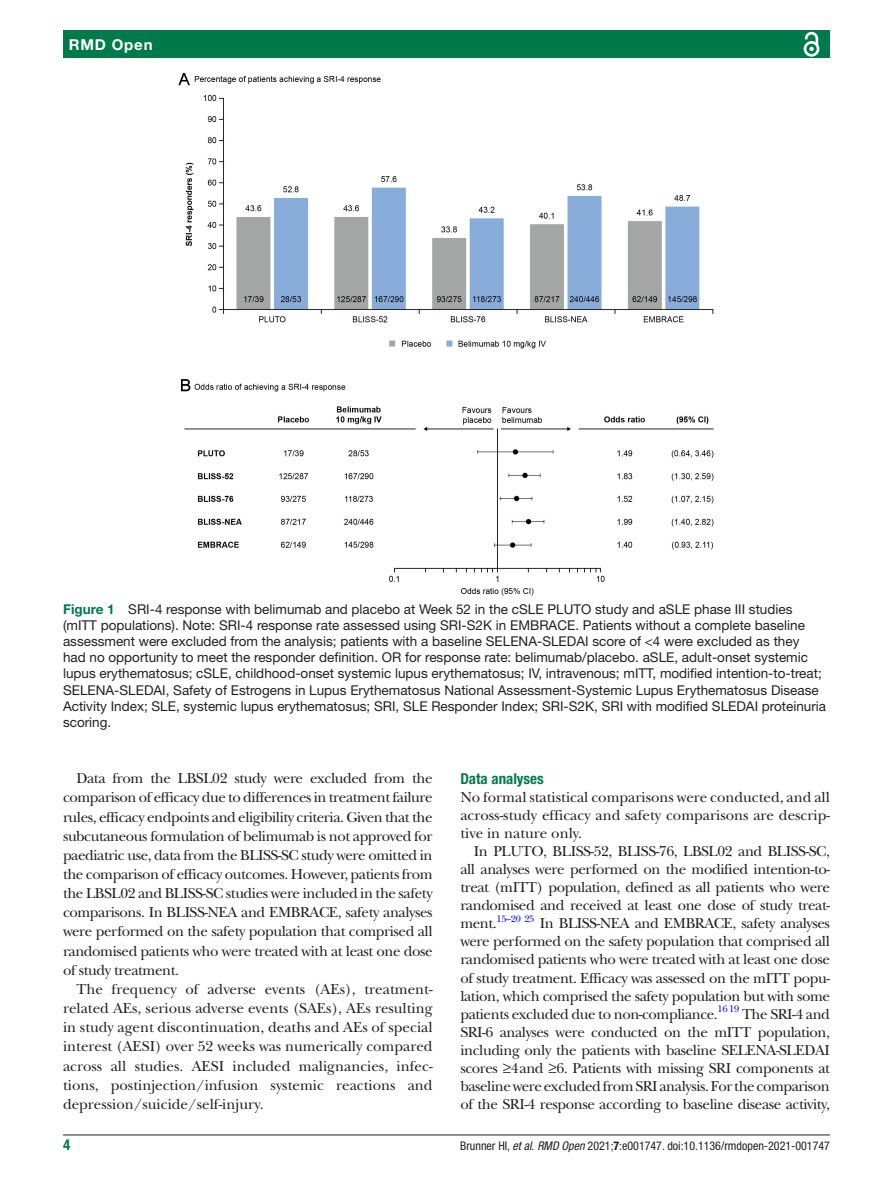
<style>
.page{position:relative;width:893px;height:1191px;background:#fff}
.page>*{position:absolute;margin:0;border:0;box-sizing:border-box;transform-origin:0 0}
.t1{font:15px/19.2px "New Baskerville";letter-spacing:-.025em;color:#231f20;text-align:justify}
.t2{font:700 condensed 15px "Helvetica Neue LT Std";color:#007a4b}
.t3{font:700 15px "Helvetica Neue LT Std";letter-spacing:.055em;color:#fff}
.t4{font:13.5px/16.2px "Helvetica Neue LT Std";color:#231f20}
.t5{font:condensed 12px "Helvetica Neue LT Std";color:#231f20}
.t6{font:9.9px "New Baskerville";letter-spacing:-.025em;color:#00f}
.s1{font-weight:700;color:#007a4b}
.s2{font-style:italic}
.s3{font-weight:700}
</style>
<div class="page">
<hr style="left:63px;top:1134px;width:767px;height:1px;background:#231f20">
<div style="left:63px;top:31px;width:767px;height:27px;background:#007a4b"></div>
<svg style="left:803px;top:31px;width:17px;height:26px"></svg>
<img style="left:178px;top:73px;width:536px;height:523px">
<p class="t3" style="left:69px;top:35px;width:85px">RMD Open</p>
<p class="t4" style="left:63px;top:600px;width:765px"><span class="s1">Figure 1</span> SRI-4 response with belimumab and placebo at Week 52 in the cSLE PLUTO study and aSLE phase III studies (mITT populations). Note: SRI-4 response rate assessed using SRI-S2K in EMBRACE. Patients without a complete baseline assessment were excluded from the analysis; patients with a baseline SELENA-SLEDAI score of &lt;4 were excluded as they<br>had no opportunity to meet the responder definition. OR for response rate: belimumab/placebo. aSLE, adult-onset systemic lupus erythematosus; cSLE, childhood-onset systemic lupus erythematosus; IV, intravenous; mITT, modified intention-to-treat; SELENA-SLEDAI, Safety of Estrogens in Lupus Erythematosus National Assessment-Systemic Lupus Erythematosus Disease Activity Index; SLE, systemic lupus erythematosus; SRI, SLE Responder Index; SRI-S2K, SRI with modified SLEDAI proteinuria scoring.</p>
<p class="t1" style="left:63px;top:769px;width:371px;text-indent:14px">Data from the LBSL02 study were excluded from the comparison of efficacy due to differences in treatment failure rules, efficacy endpoints and eligibility criteria. Given that the subcutaneous formulation of belimumab is not approved for paediatric use, data from the BLISS-SC study were omitted in the comparison of efficacy outcomes. However, patients from the LBSL02 and BLISS-SC studies were included in the safety comparisons. In BLISS-NEA and EMBRACE, safety analyses were performed on the safety population that comprised all randomised patients who were treated with at least one dose of study treatment.</p>
<p class="t1" style="left:63px;top:979px;width:371px;text-indent:14px">The frequency of adverse events (AEs), treatment&shy;related AEs, serious adverse events (SAEs), AEs resulting in study agent discontinuation, deaths and AEs of special interest (AESI) over 52 weeks was numerically compared across all studies. AESI included malignancies, infec&shy;tions, postinjection/infusion systemic reactions and depression/suicide/self-injury.</p>
<p class="t2" style="left:460px;top:769px;width:85px">Data analyses</p>
<p class="t1" style="left:460px;top:788px;width:371px;line-height:18.1px">No formal statistical comparisons were conducted, and all across-study efficacy and safety comparisons are descrip&shy;tive in nature only.</p>
<p class="t1" style="left:460px;top:842px;width:371px;line-height:18px;text-indent:14px">In PLUTO, BLISS-52, BLISS-76, LBSL02 and BLISS-SC, all analyses were performed on the modified intention-to&shy;treat (mITT) population, defined as all patients who were randomised and received at least one dose of study treat&shy;ment.</p>
<p class="t6" style="left:496px;top:912px;width:40px">15–20 25</p>
<p class="t1" style="left:460px;top:914px;width:371px;line-height:18px;text-indent:79px">In BLISS-NEA and EMBRACE, safety analyses were performed on the safety population that comprised all randomised patients who were treated with at least one dose of study treatment. Efficacy was assessed on the mITT popu&shy;lation, which comprised the safety population but with some patients excluded due to non-compliance.</p>
<p class="t6" style="left:717px;top:1003px;width:23px">16 19</p>
<p class="t1" style="left:460px;top:1005px;width:371px;line-height:18px;text-indent:282px">The SRI-4 and SRI-6 analyses were conducted on the mITT population, including only the patients with baseline SELENA-SLEDAI scores ≥4and ≥6. Patients with missing SRI components at baseline were excluded from SRI analysis. For the comparison of the SRI-4 response according to baseline disease activity,</p>
<p class="t2" style="left:63px;top:1135px;width:9px">4</p>
<p class="t5" style="left:460px;top:1138px;width:371px">Brunner HI, <span class="s2">et al</span>. <span class="s2">RMD Open</span> 2021;<span class="s3">7</span>:e001747. doi:10.1136/rmdopen-2021-001747</p>
</div>
